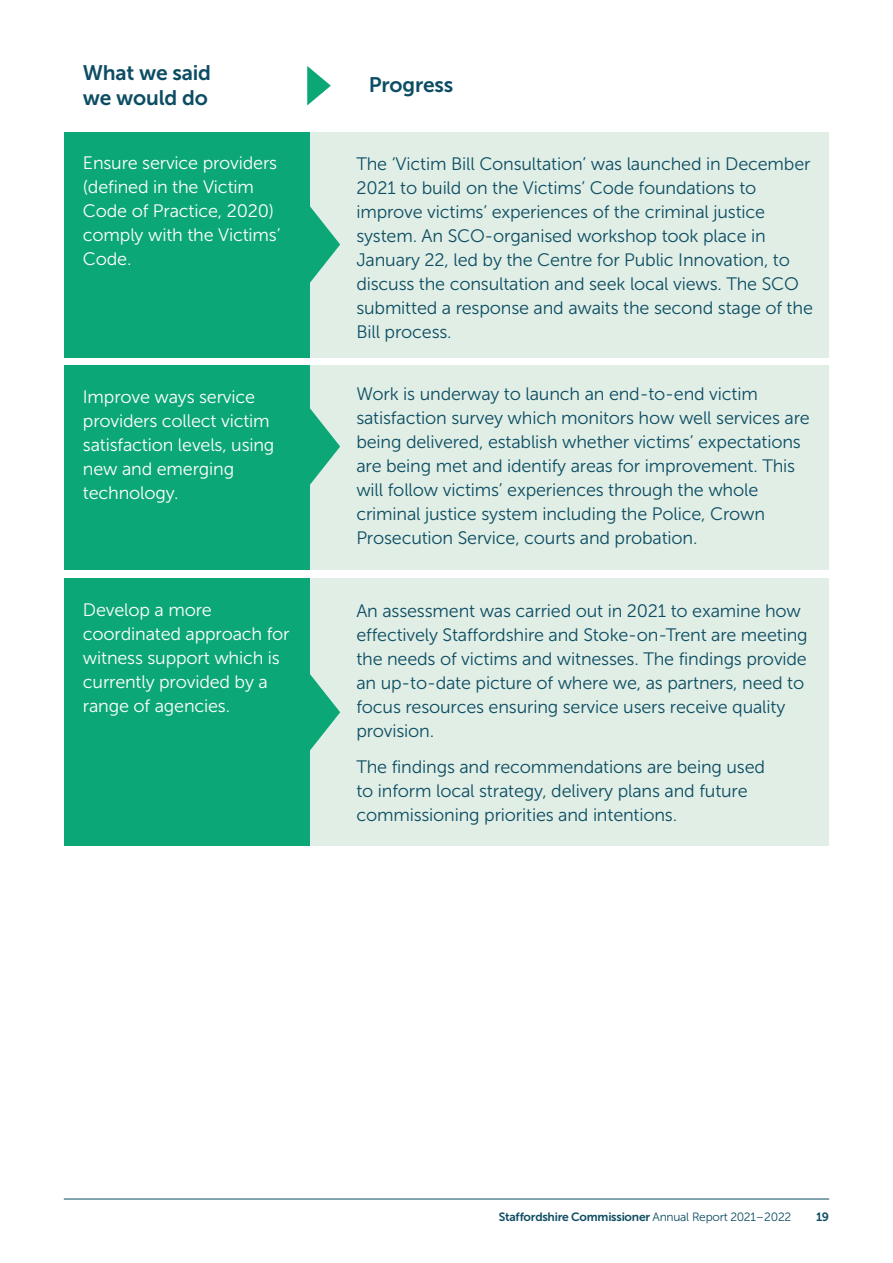
<style>
.page{position:relative;width:893px;height:1263px;background:#fff}
.page>*{position:absolute;margin:0;border:0;box-sizing:border-box;transform-origin:0 0}
.t1{font:21px/25.5px "Museo Sans 700";letter-spacing:-.01em;color:#0d4d63}
.t2{font:18px/24px "Museo Sans 300";letter-spacing:-.01em;color:#0d4d63}
.t3{font:18px/24px "Museo Sans 300";letter-spacing:-.01em;color:#fff}
.t4{font:12px "Museo Sans 700";letter-spacing:-.02em;color:#0d4d63}
.s1{font-family:"Museo Sans 300"}
</style>
<div class="page">
<svg style="left:307px;top:66px;width:24px;height:39px"></svg>
<div style="left:309px;top:132px;width:520px;height:225px;background:#e0eee5"></div>
<div style="left:309px;top:366px;width:520px;height:204px;background:#e0eee5"></div>
<div style="left:309px;top:578px;width:520px;height:268px;background:#e0eee5"></div>
<div style="left:64px;top:132px;width:245px;height:225px;background:#0ca777"></div>
<div style="left:64px;top:366px;width:245px;height:204px;background:#0ca777"></div>
<div style="left:64px;top:578px;width:245px;height:268px;background:#0ca777"></div>
<svg style="left:309px;top:203px;width:31px;height:83px"></svg>
<svg style="left:309px;top:405px;width:31px;height:83px"></svg>
<svg style="left:309px;top:671px;width:31px;height:83px"></svg>
<hr style="left:64px;top:1199px;width:765px;height:1px;background:#0d4d63">
<p class="t1" style="left:83px;top:60px;width:130px">What we said we would do</p>
<p class="t3" style="left:83px;top:151px;width:199px">Ensure service providers (defined in the Victim<br>Code of Practice, 2020) comply with the Victims’<br>Code.</p>
<p class="t3" style="left:83px;top:385px;width:193px">Improve ways service providers collect victim satisfaction levels, using new and emerging technology.</p>
<p class="t3" style="left:83px;top:598px;width:208px">Develop a more coordinated approach for witness support which is currently provided by a range of agencies.</p>
<p class="t1" style="left:369px;top:72px;width:86px">Progress</p>
<p class="t2" style="left:356px;top:152px;width:458px">The ‘Victim Bill Consultation’ was launched in December 2021 to build on the Victims’ Code foundations to improve victims’ experiences of the criminal justice system. An SCO-organised workshop took place in January 22, led by the Centre for Public Innovation, to discuss the consultation and seek local views. The SCO submitted a response and awaits the second stage of the Bill process.</p>
<p class="t2" style="left:356px;top:382px;width:455px">Work is underway to launch an end-to-end victim satisfaction survey which monitors how well services are being delivered, establish whether victims’ expectations are being met and identify areas for improvement. This will follow victims’ experiences through the whole criminal justice system including the Police, Crown Prosecution Service, courts and probation.</p>
<p class="t2" style="left:356px;top:599px;width:453px">An assessment was carried out in 2021 to examine how effectively Staffordshire and Stoke-on-Trent are meeting the needs of victims and witnesses. The findings provide an up-to-date picture of where we, as partners, need to focus resources ensuring service users receive quality provision.</p>
<p class="t2" style="left:356px;top:755px;width:410px">The findings and recommendations are being used to inform local strategy, delivery plans and future commissioning priorities and intentions.</p>
<p class="t4" style="left:499px;top:1210px;width:294px">Staffordshire Commissioner <span class="s1">Annual Report 2021–2022</span></p>
<p class="t4" style="left:816px;top:1210px;width:15px">19</p>
</div>
